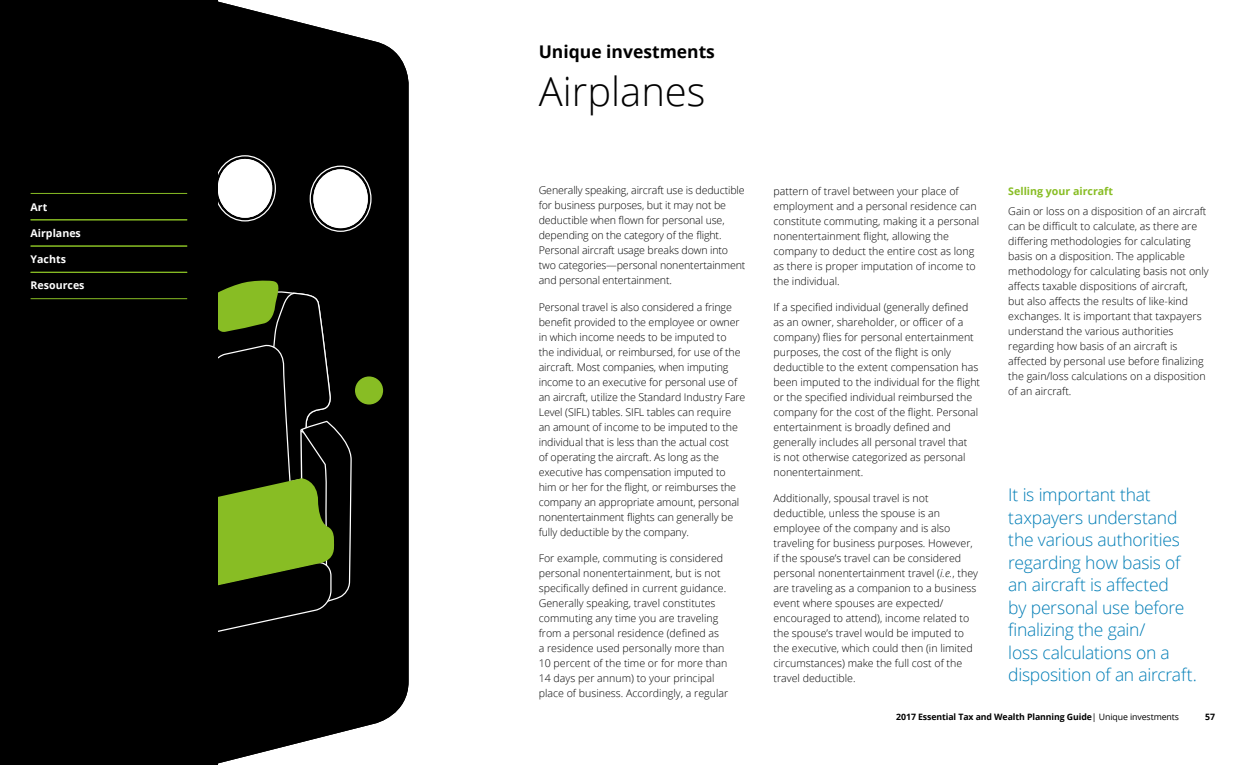
<style>
.page{position:relative;width:1260px;height:765px;background:#fff}
.page>*{position:absolute;margin:0;border:0;box-sizing:border-box;transform-origin:0 0}
.t1{font:300 40px "Open Sans";color:#000}
.t2{font:300 17.5px/22.5px "Open Sans";letter-spacing:-.015em;color:#007db6}
.t3{font:700 17.5px "Open Sans";color:#000}
.t4{font:300 10.62px/15px "Open Sans";color:#000}
.t5{font:700 10.62px "Open Sans";color:#fff}
.t6{font:700 10.62px "Open Sans";color:#88bd24}
.t7{font:700 8.75px "Open Sans";letter-spacing:-.01em;color:#000}
.s1{font-style:italic}
.s2{font-weight:400}
</style>
<div class="page">
<svg style="left:218px;top:1px;width:191px;height:763px;fill:#000"></svg>
<svg style="left:218px;top:249px;width:134px;height:394px"></svg>
<div style="left:355px;top:376px;width:28px;height:29px;background:#88bd24;border-radius:50%"></div>
<div style="left:218px;top:159px;width:54px;height:59px;background:#fff;border-radius:50%"></div>
<div style="left:214px;top:155px;width:62px;height:67px;border:1px solid #fff;border-radius:50%"></div>
<div style="left:218px;top:159px;width:54px;height:59px;border:4px solid #fff;border-radius:50%"></div>
<div style="left:313px;top:169px;width:55px;height:59px;background:#fff;border-radius:50%"></div>
<div style="left:310px;top:166px;width:62px;height:66px;border:1px solid #fff;border-radius:50%"></div>
<div style="left:313px;top:169px;width:55px;height:59px;border:4px solid #fff;border-radius:50%"></div>
<div style="left:0;top:0;width:218px;height:765px;background:#000"></div>
<hr style="left:31px;top:193px;width:156px;height:1px;background:#88bd24">
<hr style="left:31px;top:220px;width:156px;height:1px;background:#88bd24">
<hr style="left:31px;top:219px;width:156px;height:1px;background:#88bd24">
<hr style="left:31px;top:246px;width:156px;height:1px;background:#88bd24">
<hr style="left:31px;top:272px;width:156px;height:1px;background:#88bd24">
<hr style="left:31px;top:298px;width:156px;height:1px;background:#88bd24">
<p class="t5" style="left:31px;top:199px;width:18px">Art</p>
<p class="t5" style="left:31px;top:226px;width:52px">Airplanes</p>
<p class="t5" style="left:31px;top:252px;width:37px">Yachts</p>
<p class="t5" style="left:31px;top:278px;width:55px">Resources</p>
<h2 class="t3" style="left:539px;top:40px;width:178px">Unique investments</h2>
<h1 class="t1" style="left:539px;top:64px;width:168px">Airplanes</h1>
<p class="t4" style="left:539px;top:183px;width:208px">Generally speaking, aircraft use is deductible for business purposes, but it may not be deductible when flown for personal use, depending on the category of the flight.<br>Personal aircraft usage breaks down into two categories—personal nonentertainment and personal entertainment.</p>
<p class="t4" style="left:539px;top:299px;width:208px">Personal travel is also considered a fringe benefit provided to the employee or owner in which income needs to be imputed to<br>the individual, or reimbursed, for use of the aircraft. Most companies, when imputing income to an executive for personal use of an aircraft, utilize the Standard Industry Fare Level (SIFL) tables. SIFL tables can require an amount of income to be imputed to the individual that is less than the actual cost<br>of operating the aircraft. As long as the executive has compensation imputed to him or her for the flight, or reimburses the company an appropriate amount, personal nonentertainment fl ights can generally be fully deductible by the company.</p>
<p class="t4" style="left:539px;top:550px;width:191px">For example, commuting is considered personal nonentertainment, but is not specifically defined in current guidance.<br>Generally speaking, travel constitutes commuting any time you are traveling from a personal residence (defined as<br>a residence used personally more than 10 percent of the time or for more than 14 days per annum) to your principal place of business. Accordingly, a regular</p>
<p class="t4" style="left:774px;top:183px;width:207px">pattern of travel between your place of employment and a personal residence can constitute commuting, making it a personal nonentertainment fl ight, allowing the company to deduct the entire cost as long as there is proper imputation of income to the individual.</p>
<p class="t4" style="left:774px;top:299px;width:208px">If a specified individual (generally defined as an owner, shareholder, or officer of a company) flies for personal entertainment purposes, the cost of the flight is only deductible to the extent compensation has been imputed to the individual for the flight or the specified individual reimbursed the company for the cost of the flight. Personal entertainment is broadly defined and generally includes all personal travel that<br>is not otherwise categorized as personal nonentertainment.</p>
<p class="t4" style="left:774px;top:490px;width:206px">Additionally, spousal travel is not deductible, unless the spouse is an employee of the company and is also traveling for business purposes. However, if the spouse’s travel can be considered personal nonentertainment travel (<span class="s1">i.e.</span>, they are traveling as a companion to a business event where spouses are expected/ encouraged to attend), income related to the spouse’s travel would be imputed to the executive, which could then (in limited circumstances) make the full cost of the travel deductible.</p>
<p class="t6" style="left:1008px;top:183px;width:106px">Selling your aircraft</p>
<p class="t4" style="left:1008px;top:204px;width:202px">Gain or loss on a disposition of an aircraft can be difficult to calculate, as there are differing methodologies for calculating basis on a disposition. The applicable methodology for calculating basis not only affects taxable dispositions of aircraft,<br>but also affects the results of like-kind exchanges. It is important that taxpayers understand the various authorities regarding how basis of an aircraft is affected by personal use before finalizing the gain/loss calculations on a disposition of an aircraft.</p>
<h2 class="t2" style="left:1008px;top:483px;width:190px">It is important that taxpayers understand the various authorities regarding how basis of an aircraft is affected<br>by personal use before finalizing the gain/<br>loss calculations on a disposition of an aircraft.</h2>
<p class="t7" style="left:896px;top:711px;width:284px">2017 Essential Tax and Wealth Planning Guide<span class="s2">| Unique investments</span></p>
<p class="t7" style="left:1205px;top:711px;width:11px">57</p>
</div>
